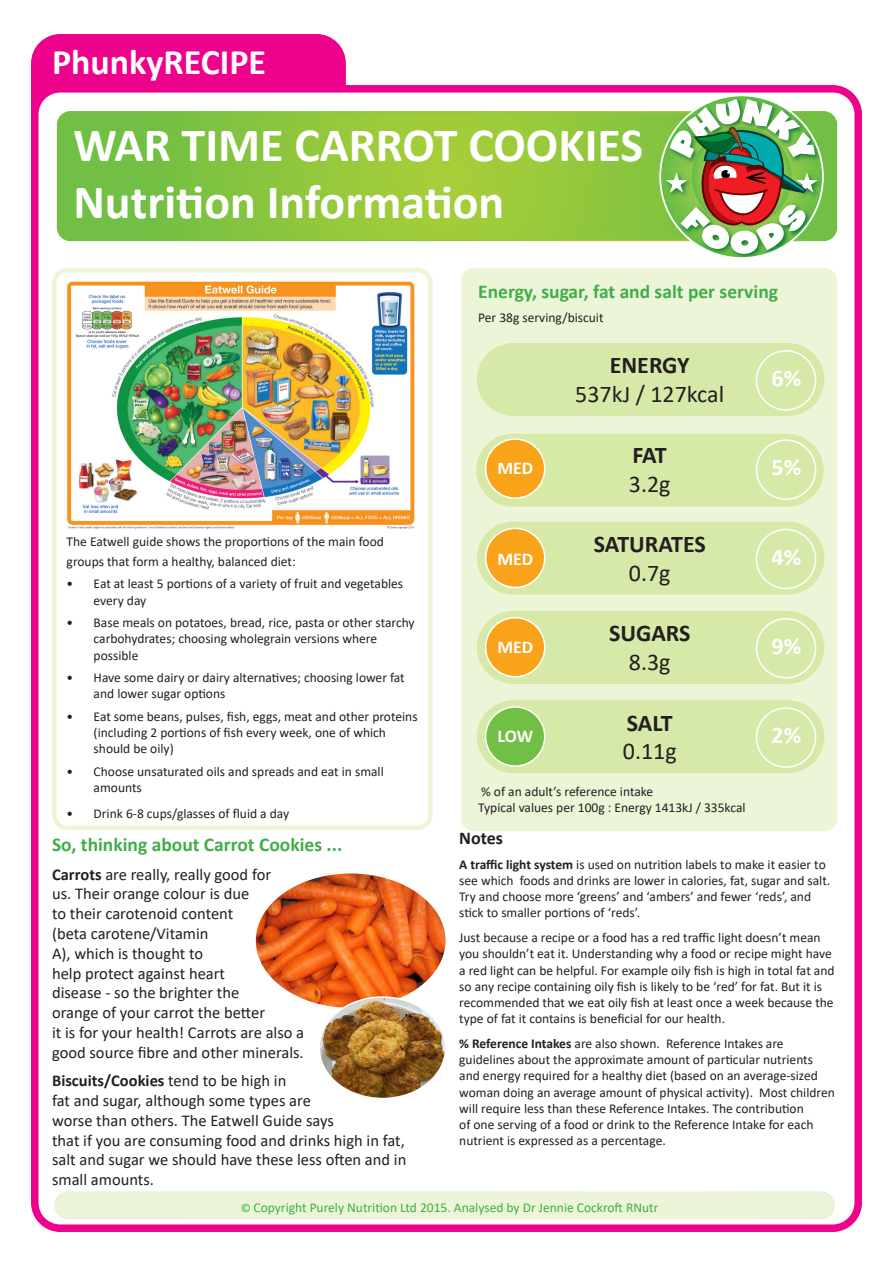
<style>
.page{position:relative;width:893px;height:1263px;background:#fff}
.page>*{position:absolute;margin:0;border:0;box-sizing:border-box;transform-origin:0 0}
.t1{font:700 48px/57.6px "Calibri";color:#fff}
.t2{font:700 36px "Calibri";color:#fff}
.t3{font:24px "Calibri";color:#231f20}
.t4{font:700 24px "Calibri";color:#231f20}
.t5{font:700 24px "Calibri";color:#fff}
.t6{font:700 19.5px "Calibri";color:#40ae49}
.t7{font:700 18px "Calibri";color:#fff}
.t8{font:700 18px "Calibri";color:#231f20}
.t9{font:16.5px/19.8px "Calibri";color:#231f20}
.t10{font:13.5px/16.2px "Calibri";color:#231f20}
.t11{font:13.5px "Calibri";color:#40ae49}
.s1{font-weight:700}
.s2{font-size:12px}
</style>
<div class="page">
<div style="left:35px;top:38px;width:307px;height:1139px;background:#ed028c;border-radius:26px"></div>
<div style="left:35px;top:89px;width:823px;height:1139px;background:#fff;border-radius:26px"></div>
<div style="left:31px;top:85px;width:831px;height:1147px;border:8px solid #ed028c;border-radius:26px"></div>
<svg style="left:58px;top:112px;width:778px;height:128px;background:#8cc63e"></svg>
<div style="left:57px;top:111px;width:780px;height:130px;border:2px solid #fff;border-radius:13px"></div>
<div style="left:55px;top:1192px;width:779px;height:26px;background:#edf5d8;border-radius:13px"></div>
<div style="left:55px;top:1191px;width:780px;height:28px;border:2px solid #fff;border-radius:13px"></div>
<img style="left:719px;top:254px;width:45px;height:2px">
<svg style="left:660px;top:97px;width:163px;height:157px"></svg>
<div style="left:52px;top:268px;width:381px;height:562px;border:4px solid #a6ce39;border-radius:13px"></div>
<img style="left:67px;top:281px;width:348px;height:248px">
<img style="left:257px;top:875px;width:187px;height:129px">
<img style="left:319px;top:997px;width:125px;height:99px">
<div style="left:318px;top:996px;width:128px;height:103px;border:2px solid #fff;border-radius:50%"></div>
<svg style="left:461px;top:268px;width:376px;height:563px;background:#e8f2ce"></svg>
<div style="left:477px;top:343px;width:347px;height:73px;background:#d7e9a8;border-radius:36px"></div>
<div style="left:756px;top:350px;width:60px;height:61px;border:2px solid #fff;border-radius:50%"></div>
<div style="left:756px;top:439px;width:60px;height:61px;border:2px solid #fff;border-radius:50%"></div>
<div style="left:486px;top:439px;width:59px;height:59px;background:#f9a31b;border-radius:50%"></div>
<div style="left:485px;top:438px;width:60px;height:61px;border:2px solid #fff;border-radius:50%"></div>
<div style="left:477px;top:522px;width:347px;height:73px;background:#d7e9a8;border-radius:36px"></div>
<div style="left:756px;top:529px;width:60px;height:60px;border:2px solid #fff;border-radius:50%"></div>
<div style="left:486px;top:528px;width:59px;height:59px;background:#f9a31b;border-radius:50%"></div>
<div style="left:485px;top:528px;width:60px;height:60px;border:2px solid #fff;border-radius:50%"></div>
<div style="left:477px;top:611px;width:347px;height:73px;background:#d7e9a8;border-radius:36px"></div>
<div style="left:756px;top:618px;width:60px;height:61px;border:2px solid #fff;border-radius:50%"></div>
<div style="left:486px;top:618px;width:59px;height:59px;background:#f9a31b;border-radius:50%"></div>
<div style="left:485px;top:617px;width:60px;height:60px;border:2px solid #fff;border-radius:50%"></div>
<div style="left:477px;top:700px;width:347px;height:73px;background:#d7e9a8;border-radius:36px"></div>
<div style="left:756px;top:707px;width:60px;height:61px;border:2px solid #fff;border-radius:50%"></div>
<div style="left:486px;top:707px;width:59px;height:59px;background:#71bf44;border-radius:50%"></div>
<div style="left:485px;top:706px;width:60px;height:61px;border:2px solid #fff;border-radius:50%"></div>
<p class="t2" style="left:52px;top:36px;width:216px">PhunkyRECIPE</p>
<p class="t1" style="left:73px;top:115px;width:571px">WAR TIME CARROT COOKIES<br>Nutrition Information</p>
<p class="t6" style="left:478px;top:278px;width:301px">Energy, sugar, fat and salt per serving</p>
<p class="t10" style="left:478px;top:309px;width:127px">Per 38g serving/biscuit</p>
<p class="t10" style="left:67px;top:531px;width:319px;line-height:19.8px">The Eatwell guide shows the proportions of the main food groups that form a healthy, balanced diet:</p>
<p class="t10" style="left:94px;top:575px;width:311px;text-indent:-27px">• Eat at least 5 portions of a variety of fruit and vegetables every day</p>
<p class="t10" style="left:94px;top:614px;width:323px;text-indent:-27px">• Base meals on potatoes, bread, rice, pasta or other starchy carbohydrates; choosing wholegrain versions where possible</p>
<p class="t10" style="left:94px;top:669px;width:313px;text-indent:-27px">• Have some dairy or dairy alternatives; choosing lower fat and lower sugar options</p>
<p class="t10" style="left:94px;top:708px;width:325px;text-indent:-27px">• Eat some beans, pulses, fish, eggs, meat and other proteins (including 2 portions of fish every week, one of which should be oily)</p>
<p class="t10" style="left:94px;top:763px;width:292px;text-indent:-27px">• Choose unsaturated oils and spreads and eat in small amounts</p>
<p class="t10" style="left:67px;top:805px;width:224px">• Drink 6-8 cups/glasses of fluid a day</p>
<p class="t6" style="left:52px;top:831px;width:292px">So, thinking about Carrot Cookies ...</p>
<p class="t9" style="left:52px;top:864px;width:254px"><span class="s1">Carrots</span> are really, really good for<br>us. Their orange colour is due<br>to their carotenoid content<br>(beta carotene/Vitamin<br>A), which is thought to<br>help protect against heart<br>disease - so the brighter the<br>orange of your carrot the better<br>it is for your health! Carrots are also a good source fibre and other minerals.</p>
<p class="t9" style="left:52px;top:1070px;width:356px"><span class="s1">Biscuits/Cookies</span> tend to be high in<br>fat and sugar, although some types are<br>worse than others. The Eatwell Guide says<br>that if you are consuming food and drinks high in fat, salt and sugar we should have these less often and in small amounts.</p>
<p class="t7" style="left:497px;top:455px;width:37px">MED</p>
<p class="t7" style="left:497px;top:546px;width:37px">MED</p>
<p class="t7" style="left:497px;top:635px;width:37px">MED</p>
<p class="t7" style="left:498px;top:723px;width:37px">LOW</p>
<p class="t4" style="left:610px;top:348px;width:81px">ENERGY</p>
<p class="t3" style="left:575px;top:378px;width:150px">537kJ / 127kcal</p>
<p class="t4" style="left:633px;top:438px;width:36px">FAT</p>
<p class="t3" style="left:629px;top:467px;width:43px">3.2g</p>
<p class="t4" style="left:594px;top:527px;width:114px">SATURATES</p>
<p class="t3" style="left:629px;top:556px;width:43px">0.7g</p>
<p class="t4" style="left:609px;top:616px;width:83px">SUGARS</p>
<p class="t3" style="left:629px;top:645px;width:43px">8.3g</p>
<p class="t4" style="left:627px;top:706px;width:47px">SALT</p>
<p class="t3" style="left:623px;top:735px;width:55px">0.11g</p>
<p class="t10" style="left:481px;top:783px;width:173px">% of an adult’s reference intake</p>
<p class="t10" style="left:478px;top:799px;width:269px">Typical values per 100g : Energy 1413kJ / 335kcal</p>
<p class="t5" style="left:772px;top:361px;width:31px">6%</p>
<p class="t5" style="left:772px;top:450px;width:31px">5%</p>
<p class="t5" style="left:772px;top:540px;width:31px">4%</p>
<p class="t5" style="left:772px;top:629px;width:31px">9%</p>
<p class="t5" style="left:772px;top:718px;width:31px">2%</p>
<p class="t8" style="left:459px;top:825px;width:45px">Notes</p>
<p class="t10" style="left:459px;top:856px;width:373px"><span class="s1">A traffic light system</span> is used on nutrition labels to make it easier to see which foods and drinks are lower in calories, fat, sugar and salt.<br>Try and choose more ‘greens’ and ‘ambers’ and fewer ‘reds’, and stick to smaller portions of ‘reds’.</p>
<p class="t10" style="left:459px;top:929px;width:377px">Just because a recipe or a food has a red traffic light doesn’t mean you shouldn’t eat it. Understanding why a food or recipe might have a red light can be helpful. For example oily fish is high in total fat and so any recipe containing oily fish is likely to be ‘red’ for fat. But it is recommended that we eat oily fish at least once a week because the type of fat it contains is beneficial for our health.</p>
<p class="t10" style="left:459px;top:1035px;width:377px"><span class="s1">% Reference Intakes</span> are also shown. Reference Intakes are guidelines about the approximate amount of particular nutrients and energy required for a healthy diet (based on an average-sized woman doing an average amount of physical activity). Most children will require less than these Reference Intakes. The contribution<br>of one serving of a food or drink to the Reference Intake for each nutrient is expressed as a percentage.</p>
<p class="t11" style="left:241px;top:1198px;width:419px"><span class="s2">©</span> Copyright Purely Nutrition Ltd 2015. Analysed by Dr Jennie Cockroft RNutr</p>
</div>
